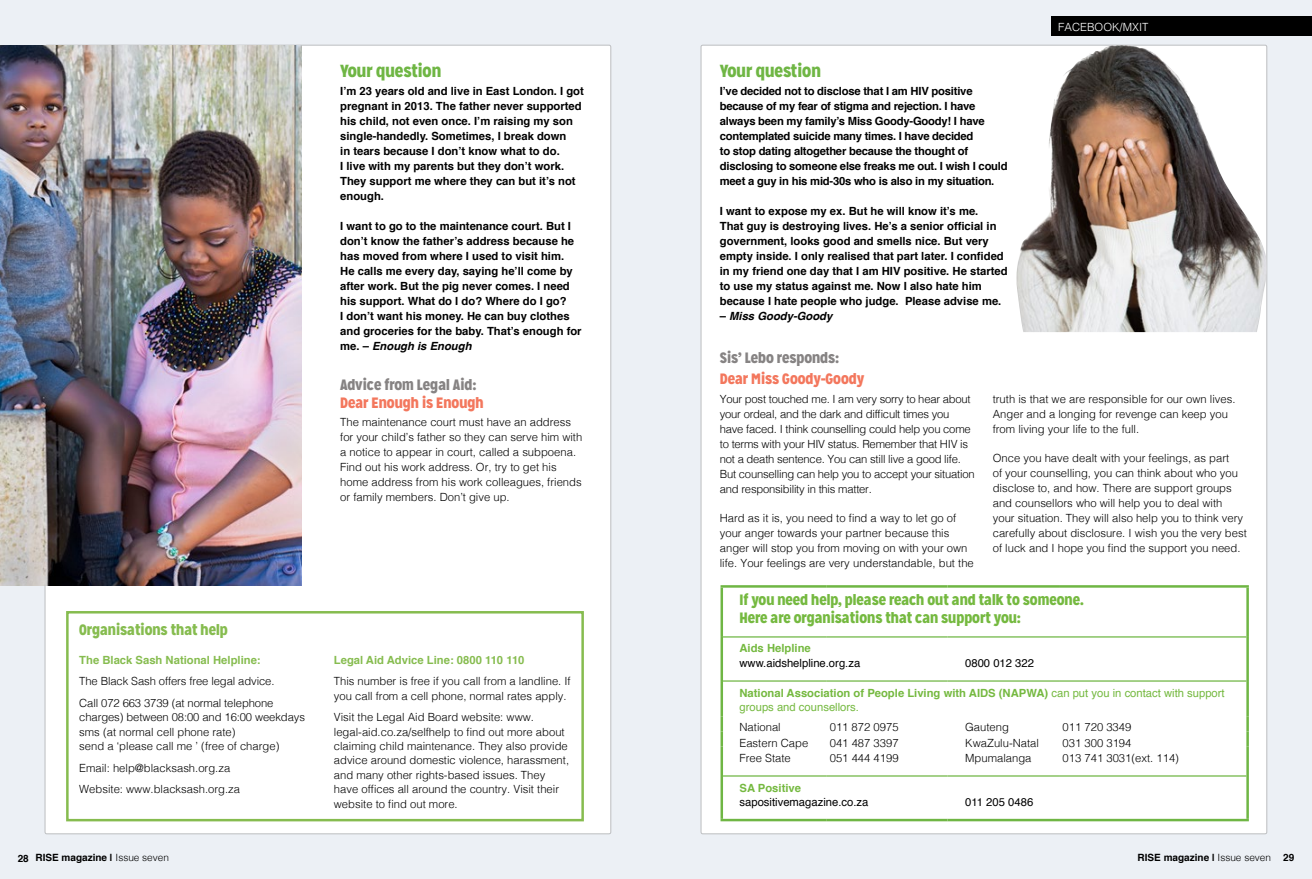
<style>
.page{position:relative;width:1312px;height:879px;background:#fff}
.page>*{position:absolute;margin:0;border:0;box-sizing:border-box;transform-origin:0 0}
.t1{font:900 17.5px "Mission Gothic";color:#6fb644}
.t2{font:900 15px/18px "Mission Gothic";color:#75b940}
.t3{font:900 15px "Mission Gothic";color:#f3775d}
.t4{font:900 15px "Mission Gothic";color:#868383}
.t5{font:900 15px "Mission Gothic";color:#86bc4f}
.t6{font:300 11.25px/15px "Helvetica";color:#000}
.t7{font:700 11.25px/15px "Helvetica";color:#000}
.t8{font:700 11.25px/15px "Helvetica";letter-spacing:-.02em;color:#000}
.t9{font:300 11.25px/15px "Helvetica";letter-spacing:-.02em;color:#000}
.t10{font:11.25px/14.4px "Helvetica";color:#75b940}
.t11{font:11.25px "Helvetica";color:#000}
.t12{font:700 11.25px "Helvetica";color:#86bc4f}
.t13{font:700 11.25px "Helvetica";color:#75b940}
.t14{font:italic 700 11.25px "Helvetica";color:#000}
.t15{font:300 11.25px "Helvetica";color:#fff}
.t16{font:700 10px "Helvetica";color:#000}
.t17{font:300 10px "Helvetica";color:#000}
.s1{font-style:italic}
.s2{font-weight:300}
.s3{font-style:normal}
.s4{font-weight:700}
</style>
<div class="page">
<div style="left:0;top:0;width:1311px;height:879px;background:#ecf0f5"></div>
<div style="left:701px;top:45px;width:565px;height:789px;background:#fff;border-radius:2px"></div>
<div style="left:45px;top:45px;width:565px;height:789px;background:#fff;border-radius:2px"></div>
<div style="left:66px;top:611px;width:517px;height:210px;border:2px solid #86bc4f"></div>
<img style="left:0;top:45px;width:301px;height:540px">
<div style="left:1050px;top:17px;width:261px;height:19px;background:#000"></div>
<img style="left:1016px;top:45px;width:250px;height:287px">
<svg style="left:722px;top:587px;width:523px;height:232px"></svg>
<hr style="left:722px;top:636px;width:104px;height:1px;background:#6fb644">
<hr style="left:826px;top:636px;width:121px;height:1px;background:#6fb644">
<hr style="left:722px;top:775px;width:104px;height:1px;background:#6fb644">
<hr style="left:826px;top:775px;width:121px;height:1px;background:#6fb644">
<hr style="left:947px;top:636px;width:111px;height:1px;background:#6fb644">
<hr style="left:1058px;top:636px;width:187px;height:1px;background:#6fb644">
<hr style="left:947px;top:775px;width:111px;height:1px;background:#6fb644">
<hr style="left:1058px;top:775px;width:187px;height:1px;background:#6fb644">
<hr style="left:722px;top:680px;width:104px;height:1px;background:#6fb644">
<hr style="left:826px;top:680px;width:121px;height:1px;background:#6fb644">
<hr style="left:947px;top:680px;width:111px;height:1px;background:#6fb644">
<hr style="left:1058px;top:680px;width:187px;height:1px;background:#6fb644">
<hr style="left:720px;top:585px;width:106px;height:2px;background:#6fb644">
<hr style="left:720px;top:587px;width:2px;height:50px;background:#6fb644">
<hr style="left:826px;top:585px;width:121px;height:2px;background:#6fb644">
<hr style="left:947px;top:585px;width:111px;height:2px;background:#6fb644">
<hr style="left:1058px;top:585px;width:190px;height:2px;background:#6fb644">
<hr style="left:1245px;top:587px;width:3px;height:50px;background:#6fb644">
<hr style="left:720px;top:637px;width:2px;height:44px;background:#6fb644">
<hr style="left:1245px;top:637px;width:3px;height:44px;background:#6fb644">
<hr style="left:720px;top:681px;width:2px;height:35px;background:#6fb644">
<hr style="left:1245px;top:681px;width:3px;height:35px;background:#6fb644">
<hr style="left:1245px;top:716px;width:3px;height:15px;background:#6fb644">
<svg style="left:720px;top:716px;width:2px;height:30px"></svg>
<hr style="left:1245px;top:731px;width:3px;height:15px;background:#6fb644">
<hr style="left:720px;top:746px;width:2px;height:30px;background:#6fb644">
<hr style="left:1245px;top:746px;width:3px;height:30px;background:#6fb644">
<hr style="left:720px;top:776px;width:2px;height:43px;background:#6fb644">
<hr style="left:1245px;top:776px;width:3px;height:43px;background:#6fb644">
<hr style="left:720px;top:819px;width:106px;height:2px;background:#6fb644">
<hr style="left:826px;top:819px;width:121px;height:2px;background:#6fb644">
<hr style="left:947px;top:819px;width:111px;height:2px;background:#6fb644">
<hr style="left:1058px;top:819px;width:190px;height:2px;background:#6fb644">
<h1 class="t1" style="left:340px;top:59px;width:102px">Your question</h1>
<p class="t7" style="left:340px;top:84px;width:245px">I’m 23 years old and live in East London. I got pregnant in 2013. The father never supported his child, not even once. I’m raising my son single-handedly. Sometimes, I break down<br>in tears because I don’t know what to do.<br>I live with my parents but they don’t work.<br>They support me where they can but it’s not enough.</p>
<p class="t7" style="left:340px;top:218px;width:243px">I want to go to the maintenance court. But I don’t know the father’s address because he has moved from where I used to visit him.<br>He calls me every day, saying he’ll come by after work. But the pig never comes. I need his support. What do I do? Where do I go?<br>I don’t want his money. He can buy clothes and groceries for the baby. That’s enough for me. – <span class="s1">Enough is Enough</span></p>
<h2 class="t4" style="left:340px;top:375px;width:138px">Advice from Legal Aid:</h2>
<h2 class="t3" style="left:340px;top:393px;width:145px">Dear Enough is Enough</h2>
<p class="t6" style="left:340px;top:414px;width:243px">The maintenance court must have an address for your child’s father so they can serve him with a notice to appear in court, called a subpoena.<br>Find out his work address. Or, try to get his home address from his work colleagues, friends or family members. Don’t give up.</p>
<h2 class="t5" style="left:79px;top:620px;width:150px">Organisations that help</h2>
<p class="t12" style="left:79px;top:651px;width:183px">The Black Sash National Helpline:</p>
<p class="t6" style="left:79px;top:670px;width:197px;line-height:21.5px">The Black Sash offers free legal advice.<br>Call 072 663 3739 (at normal telephone</p>
<p class="t6" style="left:79px;top:709px;width:227px;line-height:14.4px">charges) between 08:00 and 16:00 weekdays sms (at normal cell phone rate)<br>send a ‘please call me ’ (free of charge)</p>
<p class="t6" style="left:79px;top:756px;width:162px;line-height:21.5px">Email: help@blacksash.org.za<br>Website: www.blacksash.org.za</p>
<p class="t16" style="left:18px;top:849px;width:153px">28 RISE magazine | <span class="s2">Issue seven</span></p>
<p class="t12" style="left:334px;top:651px;width:192px">Legal Aid Advice Line: 0800 110 110</p>
<p class="t6" style="left:334px;top:673px;width:238px;line-height:14.4px">This number is free if you call from a landline. If you call from a cell phone, normal rates apply.</p>
<p class="t6" style="left:334px;top:709px;width:237px;line-height:14.4px">Visit the Legal Aid Board website: www. legal-aid.co.za/selfhelp to find out more about claiming child maintenance. They also provide advice around domestic violence, harassment, and many other rights-based issues. They have offices all around the country. Visit their website to find out more.</p>
<p class="t15" style="left:1058px;top:17px;width:81px">FACEBOOK/mxit</p>
<h1 class="t1" style="left:719px;top:59px;width:102px">Your question</h1>
<p class="t8" style="left:719px;top:84px;width:289px">I’ve decided not to disclose that I am HIV positive because of my fear of stigma and rejection. I have always been my family’s Miss Goody-Goody! I have contemplated suicide many times. I have decided<br>to stop dating altogether because the thought of disclosing to someone else freaks me out. I wish I could meet a guy in his mid-30s who is also in my situation.</p>
<p class="t7" style="left:719px;top:203px;width:289px">I want to expose my ex. But he will know it’s me.<br>That guy is destroying lives. He’s a senior official in government, looks good and smells nice. But very empty inside. I only realised that part later. I confided in my friend one day that I am HIV positive. He started to use my status against me. Now I also hate him because I hate people who judge. Please advise me.</p>
<p class="t14" style="left:719px;top:306px;width:114px"><span class="s3">–</span> Miss Goody-Goody</p>
<h2 class="t4" style="left:719px;top:347px;width:121px">Sis’ Lebo responds:</h2>
<h2 class="t3" style="left:719px;top:369px;width:146px">Dear Miss Goody-Goody</h2>
<p class="t9" style="left:719px;top:390px;width:256px">Your post touched me. I am very sorry to hear about your ordeal, and the dark and difficult times you have faced. I think counselling could help you come to terms with your HIV status. Remember that HIV is not a death sentence. You can still live a good life.<br>But counselling can help you to accept your situation and responsibility in this matter.</p>
<p class="t6" style="left:719px;top:509px;width:255px">Hard as it is, you need to find a way to let go of your anger towards your partner because this anger will stop you from moving on with your own life. Your feelings are very understandable, but the</p>
<p class="t6" style="left:992px;top:390px;width:244px">truth is that we are responsible for our own lives.<br>Anger and a longing for revenge can keep you from living your life to the full.</p>
<p class="t6" style="left:992px;top:449px;width:255px">Once you have dealt with your feelings, as part<br>of your counselling, you can think about who you disclose to, and how. There are support groups and counsellors who will help you to deal with your situation. They will also help you to think very carefully about disclosure. I wish you the very best of luck and I hope you find the support you need.</p>
<h2 class="t2" style="left:739px;top:590px;width:346px">If you need help, please reach out and talk to someone.<br>Here are organisations that can support you:</h2>
<p class="t13" style="left:739px;top:639px;width:73px">Aids Helpline</p>
<p class="t11" style="left:739px;top:654px;width:122px">www.aidshelpline.org.za</p>
<p class="t11" style="left:964px;top:654px;width:70px">0800 012 322</p>
<p class="t10" style="left:739px;top:686px;width:486px"><span class="s4">National Association of People Living with AIDS (NAPWA)</span> can put you in contact with support groups and counsellors.</p>
<p class="t6" style="left:739px;top:719px;width:43px">National</p>
<p class="t6" style="left:829px;top:719px;width:70px">011 872 0975</p>
<p class="t6" style="left:964px;top:719px;width:45px">Gauteng</p>
<p class="t6" style="left:1062px;top:719px;width:70px">011 720 3349</p>
<p class="t6" style="left:739px;top:734px;width:70px">Eastern Cape</p>
<p class="t6" style="left:829px;top:734px;width:70px">041 487 3397</p>
<p class="t6" style="left:965px;top:734px;width:75px">KwaZulu-Natal</p>
<p class="t6" style="left:1062px;top:734px;width:70px">031 300 3194</p>
<p class="t6" style="left:739px;top:749px;width:53px">Free State</p>
<p class="t6" style="left:829px;top:749px;width:70px">051 444 4199</p>
<p class="t6" style="left:965px;top:749px;width:68px">M pumalanga</p>
<p class="t6" style="left:1062px;top:749px;width:118px">013 741 3031(ext. 114)</p>
<p class="t13" style="left:739px;top:778px;width:63px">SA Positive</p>
<p class="t11" style="left:739px;top:793px;width:130px">sapositivemagazine.co.za</p>
<p class="t11" style="left:965px;top:793px;width:69px">011 205 0486</p>
<p class="t16" style="left:1142px;top:849px;width:129px">RISE magazine | <span class="s2">Is ue seven</span></p>
<p class="t16" style="left:1137px;top:849px;width:79px">RISE magazine |</p>
<p class="t17" style="left:1222px;top:848px;width:73px">Issue seven <span class="s4">29</span></p>
</div>
